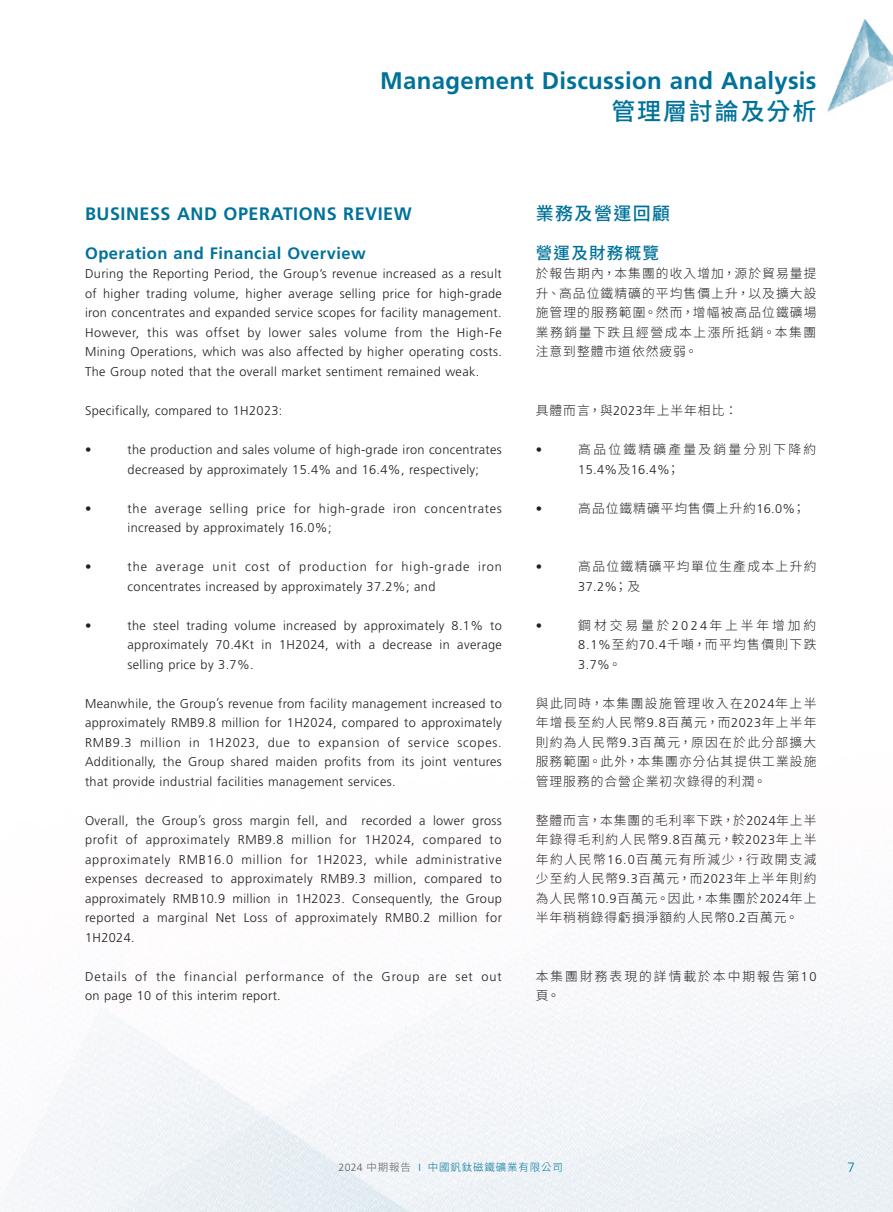
<style>
.page{position:relative;width:893px;height:1212px;background:#fff}
.page>*{position:absolute;margin:0;border:0;box-sizing:border-box;transform-origin:0 0}
.t1{font:700 24px "Frutiger LT Std";letter-spacing:.015em;color:#007299}
.t2{font:500 24px "Source Han Sans TC";letter-spacing:.08em;color:#007299}
.Heading_1{font:700 18px "Frutiger LT Std";letter-spacing:.03em;color:#007299}
.C_Heading_1{font:500 18px "Source Han Sans TC";letter-spacing:.08em;color:#007299}
.Heading_2{font:700 16.5px "Frutiger LT Std";letter-spacing:.03em;color:#007299}
.C_Heading_2{font:500 16.5px "Source Han Sans TC";letter-spacing:.08em;color:#007299}
.t3{font:300 13.5px "Frutiger LT Std";color:#007299}
.Body_Text{font:300 12.75px/19.5px "Frutiger LT Std";letter-spacing:.03em;color:#231f20;text-align:justify}
.C_Body_Text{font:300 12.75px/19.5px "Source Han Sans TC";letter-spacing:.095em;color:#231f20;text-align:justify}
.Body_Text-2{font:300 12.75px/19.5px "Frutiger LT Std";letter-spacing:.055em;color:#231f20}
.Body_Text-3{font:300 12.75px/19.5px "Frutiger LT Std";letter-spacing:.07em;color:#231f20}
.C_Body_Text-2{font:300 12.75px/19.5px "Source Han Sans TC";letter-spacing:.18em;color:#231f20}
.C_Body_Text-3{font:300 12.75px/19.5px "Source Han Sans TC";letter-spacing:.16em;color:#231f20}
.C_Body_Text-4{font:300 12.75px "Frutiger LT Std";color:#231f20}
.t4{font:300 10.5px "Source Han Sans TC";letter-spacing:.08em;color:#007299}
.s1{font-family:"Frutiger LT Std"}
.s2{font-family:"Frutiger LT Std";color:#57585a}
.s3{color:#57585a}
</style>
<div class="page">
<img style="left:0;top:19px;width:893px;height:1193px">
<h1 class="t1" style="left:380px;top:67px;width:438px">Management Discussion and Analysis</h1>
<h1 class="t2" style="left:611px;top:97px;width:207px">管理層討論及分析</h1>
<p class="Heading_1" style="left:85px;top:203px;width:328px">BUSINESS AND OPERATIONS REVIEW</p>
<p class="Heading_2" style="left:85px;top:244px;width:282px">Operation and Financial Overview</p>
<p class="Body_Text" style="left:85px;top:264px;width:418px">During the Reporting Period, the Group’s revenue increased as a result of higher trading volume, higher average selling price for high-grade iron concentrates and expanded service scopes for facility management.<br>However, this was offset by lower sales volume from the High-Fe Mining Operations, which was also affected by higher operating costs.<br>The Group noted that the overall market sentiment remained weak.</p>
<p class="Body_Text" style="left:85px;top:401px;width:199px">Specifically, compared to 1H2023:</p>
<p class="Body_Text" style="left:85px;top:440px;width:8px">•</p>
<p class="Body_Text" style="left:128px;top:440px;width:376px">the production and sales volume of high-grade iron concentrates decreased by approximately 15.4% and 16.4%, respectively;</p>
<p class="Body_Text" style="left:85px;top:498px;width:8px">•</p>
<p class="Body_Text-2" style="left:128px;top:498px;width:376px">the average selling price for high-grade iron concentrates increased by approximately 16.0%;</p>
<p class="Body_Text" style="left:85px;top:557px;width:8px">•</p>
<p class="Body_Text-2" style="left:128px;top:557px;width:376px">the average unit cost of production for high-grade iron concentrates increased by approximately 37.2%; and</p>
<p class="Body_Text" style="left:85px;top:615px;width:8px">•</p>
<p class="Body_Text" style="left:128px;top:615px;width:376px">the steel trading volume increased by approximately 8.1% to approximately 70.4Kt in 1H2024, with a decrease in average selling price by 3.7%.</p>
<p class="Body_Text" style="left:85px;top:693px;width:418px">Meanwhile, the Group’s revenue from facility management increased to approximately RMB9.8 million for 1H2024, compared to approximately RMB9.3 million in 1H2023, due to expansion of service scopes.<br>Additionally, the Group shared maiden profits from its joint ventures that provide industrial facilities management services.</p>
<p class="Body_Text" style="left:85px;top:810px;width:418px">Overall, the Group’s gross margin fell, and recorded a lower gross profit of approximately RMB9.8 million for 1H2024, compared to approximately RMB16.0 million for 1H2023, while administrative expenses decreased to approximately RMB9.3 million, compared to approximately RMB10.9 million in 1H2023. Consequently, the Group reported a marginal Net Loss of approximately RMB0.2 million for 1H2024.</p>
<p class="Body_Text-3" style="left:85px;top:966px;width:418px">Details of the financial performance of the Group are set out on page 10 of this interim report.</p>
<p class="C_Heading_1" style="left:536px;top:203px;width:136px">業務及營運回顧</p>
<p class="C_Heading_2" style="left:536px;top:244px;width:125px">營運及財務概覽</p>
<p class="C_Body_Text" style="left:536px;top:264px;width:282px">於報告期內，本集團的收入增加，源於貿易量提升、高品位鐵精礦的平均售價上升，以及擴大設施管理的服務範圍。然而，增幅被高品位鐵礦場業務銷量下跌且經營成本上漲所抵銷。本集團注意到整體市道依然疲弱。</p>
<p class="C_Body_Text" style="left:536px;top:401px;width:203px">具體而言，與<span class="s1">2023</span>年上半年相比：</p>
<p class="C_Body_Text-4" style="left:536px;top:442px;width:8px">•</p>
<p class="C_Body_Text-2" style="left:578px;top:440px;width:240px">高品位鐵精礦產量及銷量分別下降約<br><span class="s1">15.4%</span>及<span class="s1">16.4%</span>；</p>
<p class="C_Body_Text-4" style="left:536px;top:501px;width:8px">•</p>
<p class="C_Body_Text" style="left:578px;top:498px;width:228px">高品位鐵精礦平均售價上升約<span class="s1">16.0%</span>；</p>
<p class="C_Body_Text-4" style="left:536px;top:559px;width:8px">•</p>
<p class="C_Body_Text" style="left:578px;top:557px;width:240px">高品位鐵精礦平均單位生產成本上升約<br><span class="s1">37.2%</span>；及</p>
<p class="C_Body_Text-4" style="left:536px;top:618px;width:8px">•</p>
<p class="C_Body_Text" style="left:578px;top:615px;width:240px">鋼材交易量於<span class="s1">2024</span>年上半年增加約<span class="s1">8.1%</span>至約<span class="s1">70.4</span>千噸，而平均售價則下跌<span class="s1">3.7%</span>。</p>
<p class="C_Body_Text" style="left:536px;top:693px;width:282px">與此同時，本集團設施管理收入在<span class="s1">2024</span>年上半年增長至約人民幣<span class="s1">9.8</span>百萬元，而<span class="s1">2023</span>年上半年則約為人民幣<span class="s1">9.3</span>百萬元，原因在於此分部擴大服務範圍。此外，本集團亦分佔其提供工業設施管理服務的合營企業初次錄得的利潤。</p>
<p class="C_Body_Text" style="left:536px;top:810px;width:282px">整體而言，本集團的毛利率下跌，於<span class="s1">2024</span>年上半年錄得毛利約人民幣<span class="s1">9.8</span>百萬元，較<span class="s1">2023</span>年上半年約人民幣<span class="s1">16.0</span>百萬元有所減少，行政開支減少至約人民幣<span class="s1">9.3</span>百萬元，而<span class="s1">2023</span>年上半年則約為人民幣<span class="s1">10.9</span>百萬元。因此，本集團於<span class="s1">2024</span>年上半年稍稍錄得虧損淨額約人民幣<span class="s1">0.2</span>百萬元。</p>
<p class="C_Body_Text-3" style="left:536px;top:966px;width:282px">本集團財務表現的詳情載於本中期報告第<span class="s1">10</span>頁。</p>
<p class="t4" style="left:339px;top:1161px;width:226px"><span class="s2">2024</span> <span class="s3">中期報告</span> <span class="s1">I</span> 中國釩鈦磁鐵礦業有限公司</p>
<p class="t3" style="left:847px;top:1159px;width:9px">7</p>
</div>
